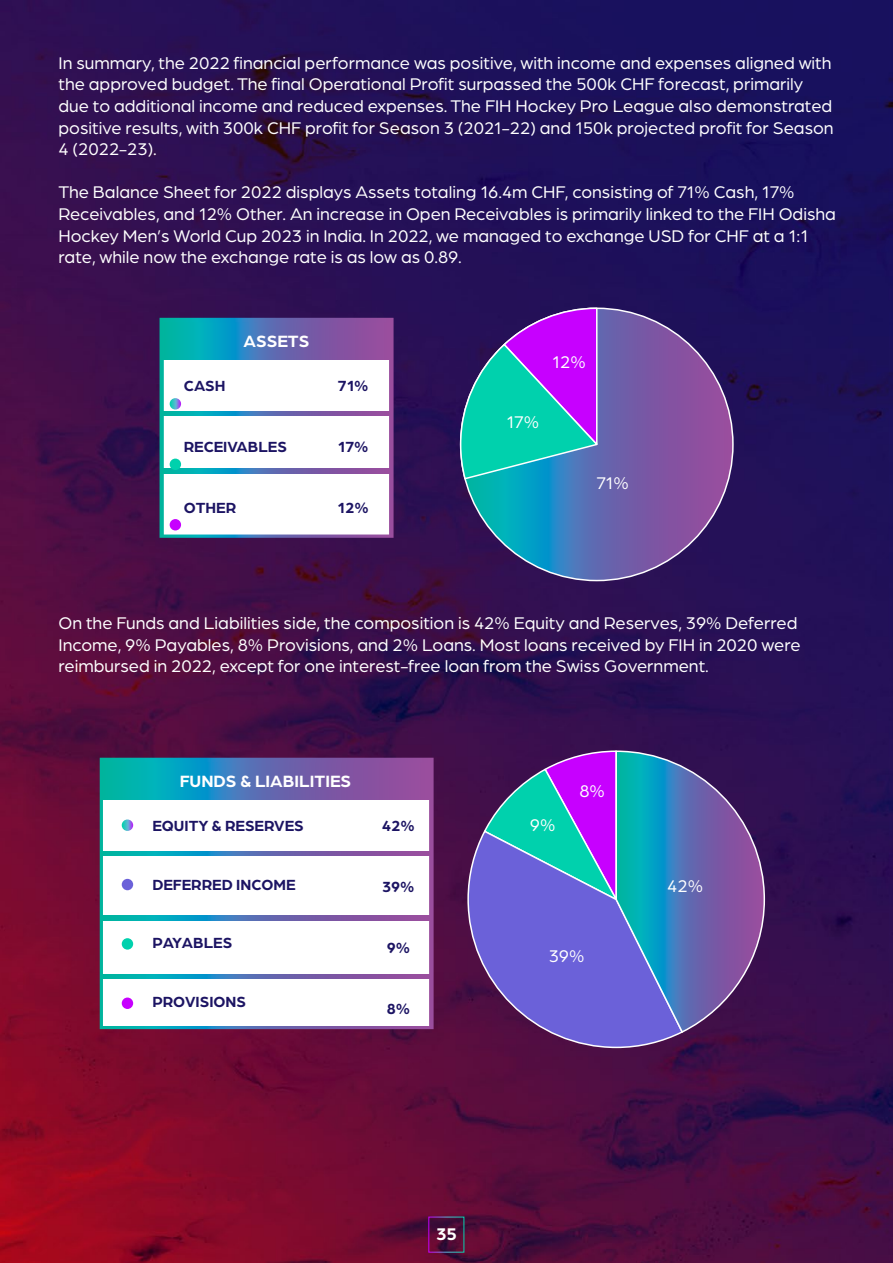
<style>
.page{position:relative;width:893px;height:1263px;background:#fff}
.page>*{position:absolute;margin:0;border:0;box-sizing:border-box;transform-origin:0 0}
.t1{font:18px/21.6px "Arboria";color:#fff}
.t2{font:700 18px "Arboria";color:#fff}
.t3{font:700 17.4px "Arboria";color:#fff}
.t4{font:700 15.6px "Arboria";color:#1c1463}
</style>
<div class="page">
<img style="left:0;top:0;width:893px;height:1263px">
<svg style="left:461px;top:308px;width:272px;height:272px;background:#6567ab"></svg>
<svg style="left:459px;top:307px;width:141px;height:173px;background:#4c6fb8"></svg>
<svg style="left:160px;top:318px;width:234px;height:220px"></svg>
<svg style="left:162px;top:469px;width:229px;height:4px"></svg>
<svg style="left:162px;top:411px;width:229px;height:5px"></svg>
<svg style="left:467px;top:829px;width:217px;height:220px;background:#623880"></svg>
<svg style="left:483px;top:750px;width:283px;height:284px;background:#5762b3"></svg>
<div style="left:170px;top:519px;width:11px;height:11px;background:#c700ff;border-radius:50%"></div>
<div style="left:170px;top:459px;width:11px;height:11px;background:#00d1ad;border-radius:50%"></div>
<svg style="left:170px;top:398px;width:11px;height:12px"></svg>
<svg style="left:100px;top:758px;width:334px;height:271px"></svg>
<svg style="left:100px;top:915px;width:331px;height:5px;background:#4b78ae"></svg>
<svg style="left:101px;top:851px;width:330px;height:4px"></svg>
<svg style="left:100px;top:974px;width:331px;height:5px;background:#4b78ae"></svg>
<svg style="left:122px;top:819px;width:11px;height:12px"></svg>
<div style="left:122px;top:879px;width:11px;height:11px;background:#6b61d9;border-radius:50%"></div>
<div style="left:122px;top:938px;width:11px;height:12px;background:#00d1ad;border-radius:50%"></div>
<div style="left:122px;top:997px;width:11px;height:12px;background:#c700ff;border-radius:50%"></div>
<p class="t1" style="left:59px;top:51px;width:777px">In summary, the 2022 financial performance was positive, with income and expenses aligned with the approved budget. The final Operational Profit surpassed the 500k CHF forecast, primarily due to additional income and reduced expenses. The FIH Hockey Pro League also demonstrated positive results, with 300k CHF profit for Season 3 (2021-22) and 150k projected profit for Season 4 (2022-23).</p>
<p class="t1" style="left:59px;top:181px;width:779px">The Balance Sheet for 2022 displays Assets totaling 16.4m CHF, consisting of 71% Cash, 17% Receivables, and 12% Other. An increase in Open Receivables is primarily linked to the FIH Odisha Hockey Men’s World Cup 2023 in India. In 2022, we managed to exchange USD for CHF at a 1:1 rate, while now the exchange rate is as low as 0.89.</p>
<p class="t3" style="left:243px;top:329px;width:67px">ASSETS</p>
<p class="t1" style="left:552px;top:351px;width:35px">12%</p>
<p class="t4" style="left:184px;top:375px;width:43px">CASH</p>
<p class="t4" style="left:338px;top:375px;width:32px">71%</p>
<p class="t1" style="left:506px;top:411px;width:34px">17%</p>
<p class="t4" style="left:184px;top:436px;width:105px">RECEIVABLES</p>
<p class="t4" style="left:338px;top:436px;width:32px">17%</p>
<p class="t1" style="left:596px;top:471px;width:34px">71%</p>
<p class="t4" style="left:184px;top:497px;width:54px">OTHER</p>
<p class="t4" style="left:338px;top:497px;width:33px">12%</p>
<p class="t1" style="left:58px;top:611px;width:744px">On the Funds and Liabilities side, the composition is 42% Equity and Reserves, 39% Deferred<br>Income, 9% Payables, 8% Provisions, and 2% Loans. Most loans received by FIH in 2020 were reimbursed in 2022, except for one interest-free loan from the Swiss Government.</p>
<p class="t3" style="left:180px;top:769px;width:173px">FUNDS &amp; LIABILITIES</p>
<p class="t4" style="left:152px;top:815px;width:153px">EQUITY &amp; RESERVES</p>
<p class="t4" style="left:152px;top:874px;width:145px">DEFERRED INCOME</p>
<p class="t4" style="left:152px;top:932px;width:82px">PAYABLES</p>
<p class="t4" style="left:152px;top:991px;width:95px">PROVISIONS</p>
<p class="t4" style="left:382px;top:815px;width:34px">42%</p>
<p class="t4" style="left:382px;top:876px;width:34px">39%</p>
<p class="t4" style="left:387px;top:937px;width:25px">9%</p>
<p class="t4" style="left:387px;top:998px;width:25px">8%</p>
<p class="t1" style="left:530px;top:813px;width:27px">9%</p>
<p class="t1" style="left:579px;top:780px;width:27px">8%</p>
<p class="t1" style="left:549px;top:945px;width:37px">39%</p>
<p class="t1" style="left:667px;top:874px;width:37px">42%</p>
<p class="t2" style="left:436px;top:1222px;width:22px">35</p>
</div>
